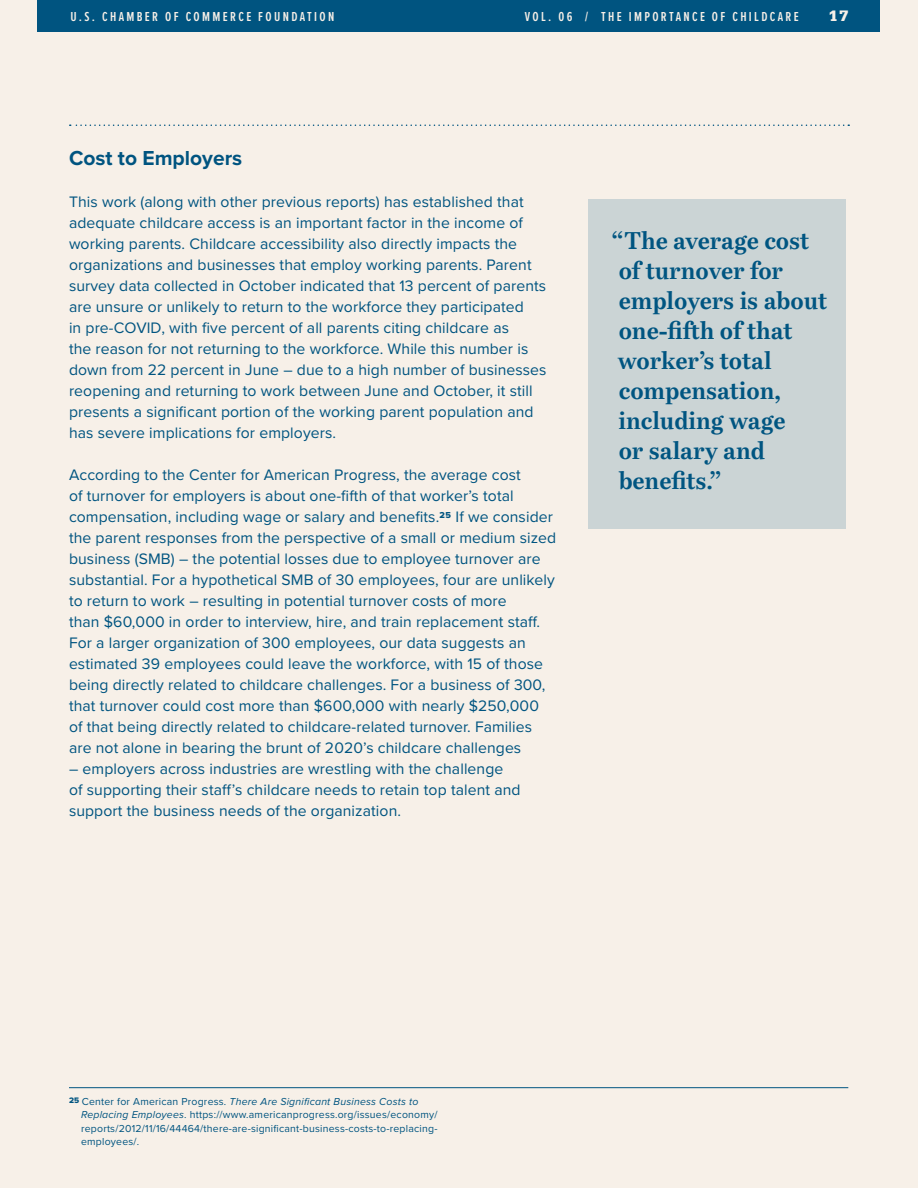
<style>
.page{position:relative;width:918px;height:1188px;background:#f7f0e8}
.page>*{position:absolute;margin:0;border:0;box-sizing:border-box;transform-origin:0 0}
.quote-serif-med{font:700 24px/30px "Bressay";letter-spacing:-.005em;color:#005581}
.Subhead{font:700 21px "Proxima Nova";color:#005480}
.Body_Copy{font:15.75px/21px "Proxima Nova";letter-spacing:.005em;color:#005480}
.t1{font:700 15.75px "Serifa";color:#f7f0e8}
.t2{font:600 13.5px "Proxima Nova Ex Cn";letter-spacing:.175em;color:#f7f0e8}
.Footnote{font:10.5px/13.5px "Proxima Nova";letter-spacing:.02em;color:#005480}
.s1{font-family:"Proxima Nova Extrabld";font-size:8.25px}
.s2{font-style:italic}
</style>
<div class="page">
<div style="left:38px;top:0;width:842px;height:32px;background:#005480"></div>
<svg style="left:70px;top:124px;width:779px;height:2px"></svg>
<hr style="left:69px;top:1087px;width:779px;height:1px;background:#005581">
<div style="left:588px;top:200px;width:258px;height:330px;background:#cbd4d5"></div>
<p class="t2" style="left:71px;top:7px;width:265px">U.S. CHAMBER OF COMMERCE FOUNDATION</p>
<p class="t2" style="left:525px;top:7px;width:275px">VOL. 06 / THE IMPORTANCE OF CHILDCARE</p>
<p class="t1" style="left:829px;top:7px;width:21px">17</p>
<p class="Subhead" style="left:69px;top:142px;width:175px">Cost to Employers</p>
<p class="Body_Copy" style="left:69px;top:191px;width:479px">This work (along with other previous reports) has established that adequate childcare access is an important factor in the income of working parents. Childcare accessibility also directly impacts the organizations and businesses that employ working parents. Parent survey data collected in October indicated that 13 percent of parents are unsure or unlikely to return to the workforce they participated<br>in pre-COVID, with five percent of all parents citing childcare as<br>the reason for not returning to the workforce. While this number is down from 22 percent in June – due to a high number of businesses reopening and returning to work between June and October, it still presents a significant portion of the working parent population and has severe implications for employers.</p>
<p class="Body_Copy" style="left:69px;top:464px;width:489px">According to the Center for American Progress, the average cost<br>of turnover for employers is about one-fifth of that worker’s total compensation, including wage or salary and benefits.<sup>25</sup> If we consider the parent responses from the perspective of a small or medium sized business (SMB) – the potential losses due to employee turnover are substantial. For a hypothetical SMB of 30 employees, four are unlikely to return to work – resulting in potential turnover costs of more<br>than $60,000 in order to interview, hire, and train replacement staff.<br>For a larger organization of 300 employees, our data suggests an estimated 39 employees could leave the workforce, with 15 of those being directly related to childcare challenges. For a business of 300, that turnover could cost more than $600,000 with nearly $250,000 of that being directly related to childcare-related turnover. Families are not alone in bearing the brunt of 2020’s childcare challenges</p>
<p class="Body_Copy" style="left:69px;top:758px;width:453px">– employers across industries are wrestling with the challenge of supporting their staff’s childcare needs to retain top talent and support the business needs of the organization.</p>
<p class="quote-serif-med" style="left:612px;top:225px;width:217px">“The average cost of turnover for employers is about one-fifth of that worker’s total compensation, including wage<br>or salary and benefits.”</p>
<p class="Footnote" style="left:81px;top:1094px;width:358px;text-indent:-12px"><span class="s1">25</span> Center for American Progress. <span class="s2">There Are Significant Business Costs to Replacing Employees</span>. https://www.americanprogress.org/issues/economy/ reports/2012/11/16/44464/there-are-significant-business-costs-to-replacing&shy;employees/.</p>
</div>
